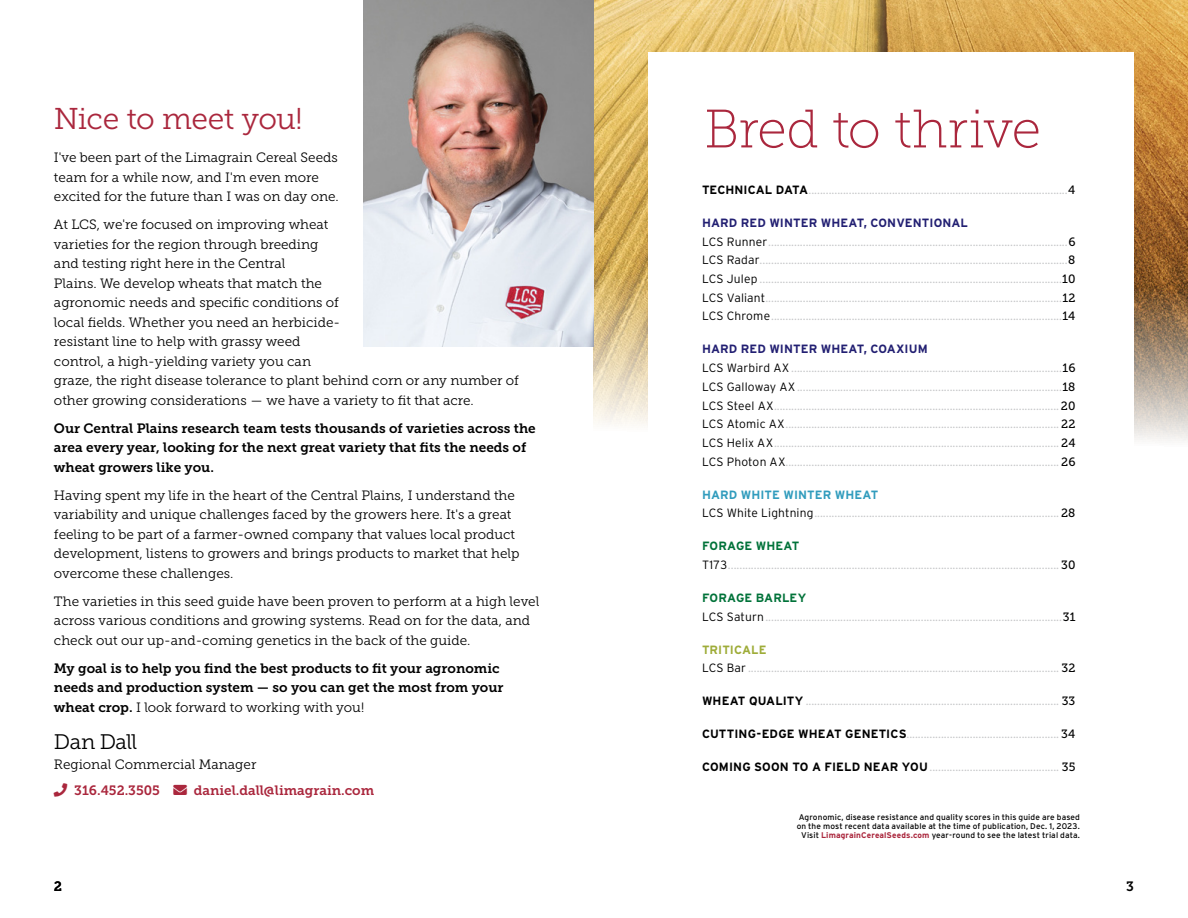
<style>
.page{position:relative;width:1188px;height:918px;background:#fff}
.page>*{position:absolute;margin:0;border:0;box-sizing:border-box;transform-origin:0 0}
.t1{font:54px "Museo Slab 100";letter-spacing:-.025em;color:#aa273d}
.t2{font:30px "Museo Slab 300";letter-spacing:-.02em;color:#aa273d}
.t3{font:21px "Museo Slab 300";letter-spacing:-.025em;color:#000}
.t4{font:13.5px/19.5px "Museo Slab 300";color:#000}
.t5{font:13.5px/19.5px "Museo Slab 700";color:#000}
.t6{font:13.5px "Museo Slab 700";color:#aa273d}
.t7{font:300 12px/18.8px "Interstate";letter-spacing:.015em;color:#c7c8ca}
.t8{font:8.25px/9px "Interstate";letter-spacing:.015em;color:#000;text-align:center}
.s1{font-family:"Museo Slab 700"}
.s2{font-weight:700;color:#000}
.s3{font-family:"Museo Slab 500";font-weight:400;color:#000}
.s4{font-weight:700;color:#221f72}
.s5{color:#000}
.s6{font-weight:700;color:#319cbd}
.s7{font-weight:700;color:#007239}
.s8{font-weight:700;color:#9eac38}
.s9{font-weight:700;color:#aa273d}
</style>
<div class="page">
<img style="left:594px;top:0;width:594px;height:442px">
<div style="left:648px;top:53px;width:486px;height:811px;background:#fff"></div>
<img style="left:364px;top:0;width:230px;height:347px">
<h2 class="t2" style="left:54px;top:103px;width:250px">Nice to meet you!</h2>
<p class="t4" style="left:54px;top:148px;width:286px">I've been part of the Limagrain Cereal Seeds team for a while now, and I'm even more excited for the future than I was on day one.</p>
<p class="t4" style="left:54px;top:215px;width:467px">At LCS, we're focused on improving wheat<br>varieties for the region through breeding<br>and testing right here in the Central<br>Plains. We develop wheats that match the<br>agronomic needs and specific conditions of<br>local fields. Whether you need an herbicide-<br>resistant line to help with grassy weed<br>control, a high-yielding variety you can<br>graze, the right disease tolerance to plant behind corn or any number of other growing considerations — we have a variety to fit that acre.</p>
<p class="t5" style="left:54px;top:418px;width:483px">Our Central Plains research team tests thousands of varieties across the area every year, looking for the next great variety that fits the needs of wheat growers like you.</p>
<p class="t4" style="left:54px;top:485px;width:467px">Having spent my life in the heart of the Central Plains, I understand the variability and unique challenges faced by the growers here. It's a great feeling to be part of a farmer-owned company that values local product development, listens to growers and brings products to market that help overcome these challenges.</p>
<p class="t4" style="left:54px;top:591px;width:487px">The varieties in this seed guide have been proven to perform at a high level across various conditions and growing systems. Read on for the data, and check out our up-and-coming genetics in the back of the guide.</p>
<p class="t5" style="left:54px;top:658px;width:451px">My goal is to help you find the best products to fit your agronomic needs and production system — so you can get the most from your</p>
<p class="t4" style="left:54px;top:697px;width:312px"><span class="s1">wheat crop.</span> I look forward to working with you!</p>
<h3 class="t3" style="left:54px;top:731px;width:85px">Dan Dall</h3>
<p class="t4" style="left:54px;top:755px;width:204px">Regional Commercial Manager</p>
<p class="t6" style="left:74px;top:783px;width:302px">316.452.3505 → daniel.dall@limagrain.com</p>
<p class="t5" style="left:54px;top:877px;width:10px">2</p>
<h1 class="t1" style="left:704px;top:100px;width:338px">Bred to thrive</h1>
<p class="t7" style="left:702px;top:180px;width:375px"><span class="s2">TECHNICAL DATA</span>..........................................................................................<span class="s3">4</span></p>
<p class="t7" style="left:702px;top:213px;width:375px"><span class="s4">HARD RED WINTER WHEAT, CONVENTIONAL<br></span><span class="s5">LCS Runner</span>........................................................................................................<span class="s3">6<br></span><span class="s5">LCS Radar</span>...........................................................................................................<span class="s3">8<br></span><span class="s5">LCS Julep</span> .........................................................................................................<span class="s3">10<br></span><span class="s5">LCS Valiant</span>.......................................................................................................<span class="s3">12<br></span><span class="s5">LCS Chrome</span>.....................................................................................................<span class="s3">14</span></p>
<p class="t7" style="left:702px;top:340px;width:375px"><span class="s4">HARD RED WINTER WHEAT, COAXIUM<br></span><span class="s5">LCS Warbird AX</span> ..............................................................................................<span class="s3">16<br></span><span class="s5">LCS Galloway AX</span>............................................................................................<span class="s3">18<br></span><span class="s5">LCS Steel AX</span>...................................................................................................<span class="s3">20<br></span><span class="s5">LCS Atomic AX</span>............................................................................................... <span class="s3">22<br></span><span class="s5">LCS Helix AX</span>................................................................................................... <span class="s3">24<br></span><span class="s5">LCS Photon AX</span>............................................................................................... <span class="s3">26</span></p>
<p class="t7" style="left:702px;top:485px;width:375px"><span class="s6">HARD WHITE WINTER WHEAT<br></span><span class="s5">LCS White Lightning</span>..................................................................................... <span class="s3">28</span></p>
<p class="t7" style="left:702px;top:537px;width:375px"><span class="s7">FORAGE WHEAT<br></span><span class="s5">T173</span>................................................................................................................... <span class="s3">30</span></p>
<p class="t7" style="left:702px;top:588px;width:375px"><span class="s7">FORAGE BARLEY<br></span><span class="s5">LCS Saturn</span>.......................................................................................................<span class="s3">31</span></p>
<p class="t7" style="left:702px;top:640px;width:375px"><span class="s8">TRITICALE<br></span><span class="s5">LCS Bar</span> ............................................................................................................ <span class="s3">32</span></p>
<p class="t7" style="left:702px;top:692px;width:375px"><span class="s2">WHEAT QUALITY</span> ........................................................................................ <span class="s3">33</span></p>
<p class="t7" style="left:702px;top:725px;width:375px"><span class="s2">CUTTING-EDGE WHEAT GENETICS</span>..................................................... <span class="s3">34</span></p>
<p class="t7" style="left:702px;top:758px;width:375px"><span class="s2">COMING SOON TO A FIELD NEAR YOU</span>............................................. <span class="s3">35</span></p>
<p class="t8" style="left:797px;top:812px;width:285px">Agronomic, disease resistance and quality scores in this guide are based on the most recent data available at the time of publication, Dec. 1, 2023.<br>Visit <span class="s9">LimagrainCerealSeeds.com</span> year-round to see the latest trial data.</p>
<p class="t5" style="left:1126px;top:877px;width:9px">3</p>
</div>
